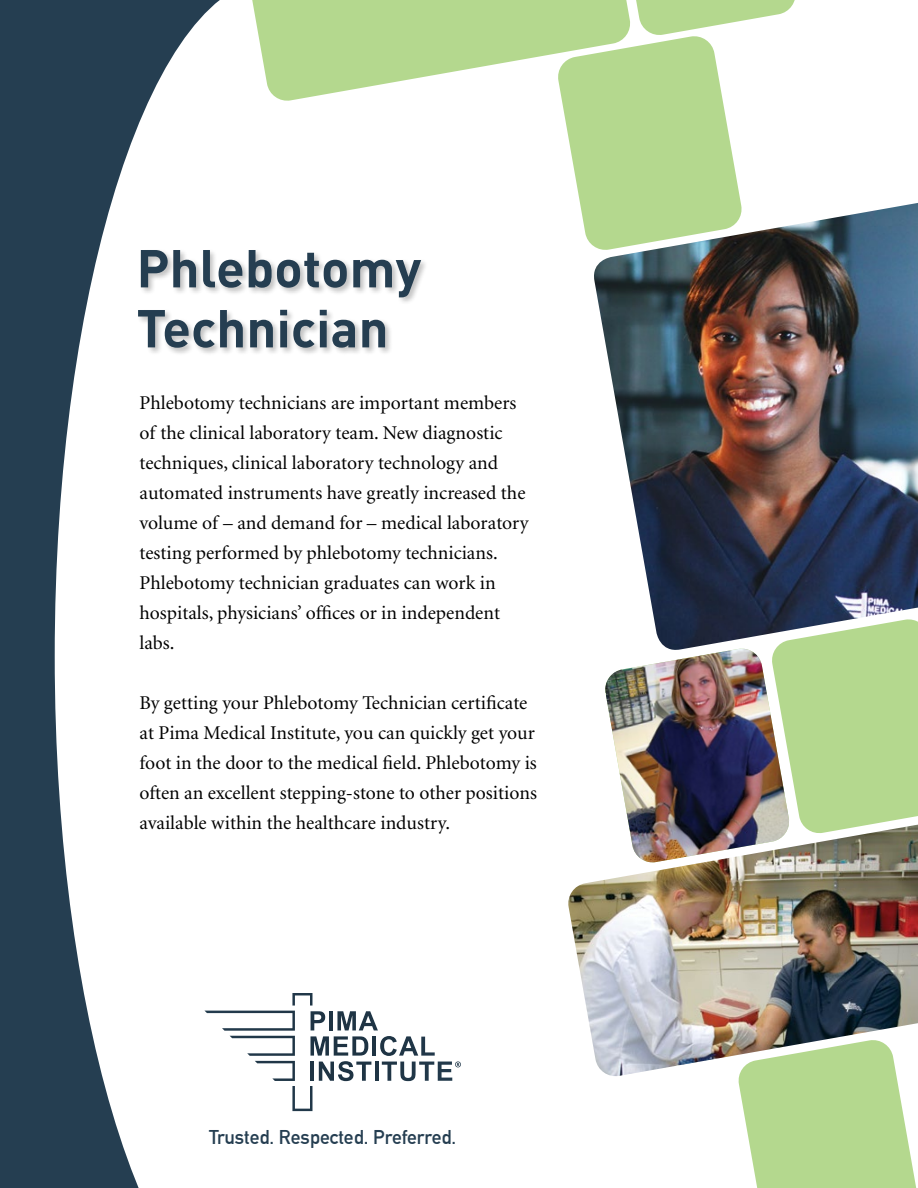
<style>
.page{position:relative;width:918px;height:1188px;background:#253e51}
.page>*{position:absolute;margin:0;border:0;box-sizing:border-box;transform-origin:0 0}
.t1{font:700 52.5px/60px "DINOT";color:#253e51}
.t2{font:19.5px/30px "Minion";color:#000}
.t3{font:700 19.5px "DIN Alternate";color:#253e51}
</style>
<div class="page">
<svg style="left:55px;top:0;width:218px;height:1188px;fill:#fff"></svg>
<div style="left:273px;top:0;width:645px;height:1188px;background:#fff"></div>
<img style="left:568px;top:864px;width:350px;height:212px">
<svg style="left:737px;top:1038px;width:181px;height:150px"></svg>
<img style="left:594px;top:203px;width:324px;height:415px">
<svg style="left:654px;top:618px;width:264px;height:246px;background:#a7c18e"></svg>
<img style="left:605px;top:649px;width:186px;height:215px">
<svg style="left:204px;top:993px;width:257px;height:122px"></svg>
<svg style="left:238px;top:0;width:559px;height:252px"></svg>
<div style="left:136px;top:249px;width:293px;height:107px;background:#000;opacity:.25"></div>
<h1 class="t1" style="left:136px;top:237px;width:286px">Phlebotomy<br>Technician</h1>
<p class="t2" style="left:140px;top:389px;width:391px">Phlebotomy technicians are important members of the clinical laboratory team. New diagnostic techniques, clinical laboratory technology and automated instruments have greatly increased the volume of – and demand for – medical laboratory testing performed by phlebotomy technicians.<br>Phlebotomy technician graduates can work in hospitals, physicians’ offices or in independent labs.</p>
<p class="t2" style="left:140px;top:689px;width:399px">By getting your Phlebotomy Technician certificate at Pima Medical Institute, you can quickly get your foot in the door to the medical field. Phlebotomy is often an excellent stepping-stone to other positions available within the healthcare industry.</p>
<p class="t3" style="left:209px;top:1122px;width:249px">Trusted. Respected. Preferred.</p>
</div>
